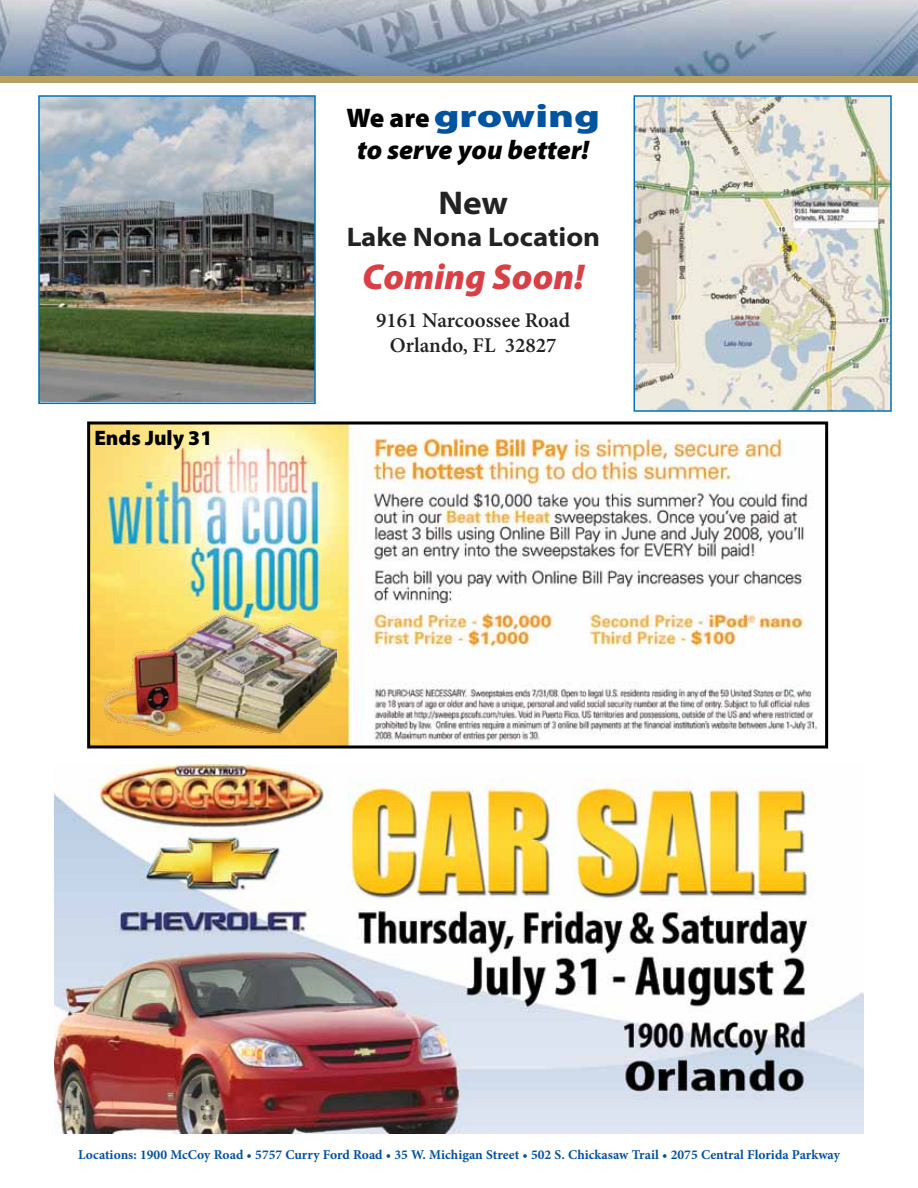
<style>
.page{position:relative;width:918px;height:1188px;background:#fff}
.page>*{position:absolute;margin:0;border:0;box-sizing:border-box;transform-origin:0 0}
.t1{font:italic 900 36px "Myriad Pro";color:#d2232a}
.t2{font:700 semi-expanded 33px "Myriad Pro";color:#000}
.t3{font:900 32.4px "Myriad Pro";color:#00539f;scale:1.34 1}
.t4{font:italic 900 27px "Myriad Pro";color:#000}
.t5{font:700 semi-expanded 27px "Myriad Pro";color:#000}
.t6{font:600 21px/25.2px "Minion Pro";color:#000;text-align:center}
.t7{font:900 21px "Myriad Pro";color:#000}
.t8{font:700 13.5px "Minion Pro";color:#00539f}
.s1{font-size:27px;color:#000}
</style>
<div class="page">
<img style="left:0;top:0;width:918px;height:83px">
<img style="left:54px;top:764px;width:810px;height:370px">
<img style="left:91px;top:426px;width:727px;height:318px">
<div style="left:87px;top:422px;width:741px;height:326px;border:3px solid #000"></div>
<img style="left:101px;top:606px;width:236px;height:133px">
<img style="left:41px;top:98px;width:272px;height:303px">
<div style="left:38px;top:95px;width:278px;height:309px;border:2px solid #0072bc"></div>
<img style="left:637px;top:98px;width:252px;height:311px">
<div style="left:634px;top:95px;width:258px;height:317px;border:2px solid #0072bc"></div>
<h3 class="t7" style="left:94px;top:424px;width:119px">Ends July 31</h3>
<h3 class="t3" style="left:346px;top:94px;width:191px"><span class="s1">We are</span>growing</h3>
<h3 class="t4" style="left:357px;top:132px;width:234px">to serve you better!</h3>
<h2 class="t2" style="left:438px;top:184px;width:71px">New</h2>
<h3 class="t5" style="left:346px;top:222px;width:255px">Lake Nona Location</h3>
<h1 class="t1" style="left:362px;top:253px;width:224px">Coming Soon!</h1>
<h3 class="t6" style="left:376px;top:307px;width:195px">9161 Narcoossee Road<br>Orlando, FL 32827</h3>
<p class="t8" style="left:78px;top:1145px;width:763px">Locations: 1900 McCoy Road • 5757 Curry Ford Road • 35 W. Michigan Street • 502 S. Chickasaw Trail • 2075 Central Florida Parkway</p>
</div>
